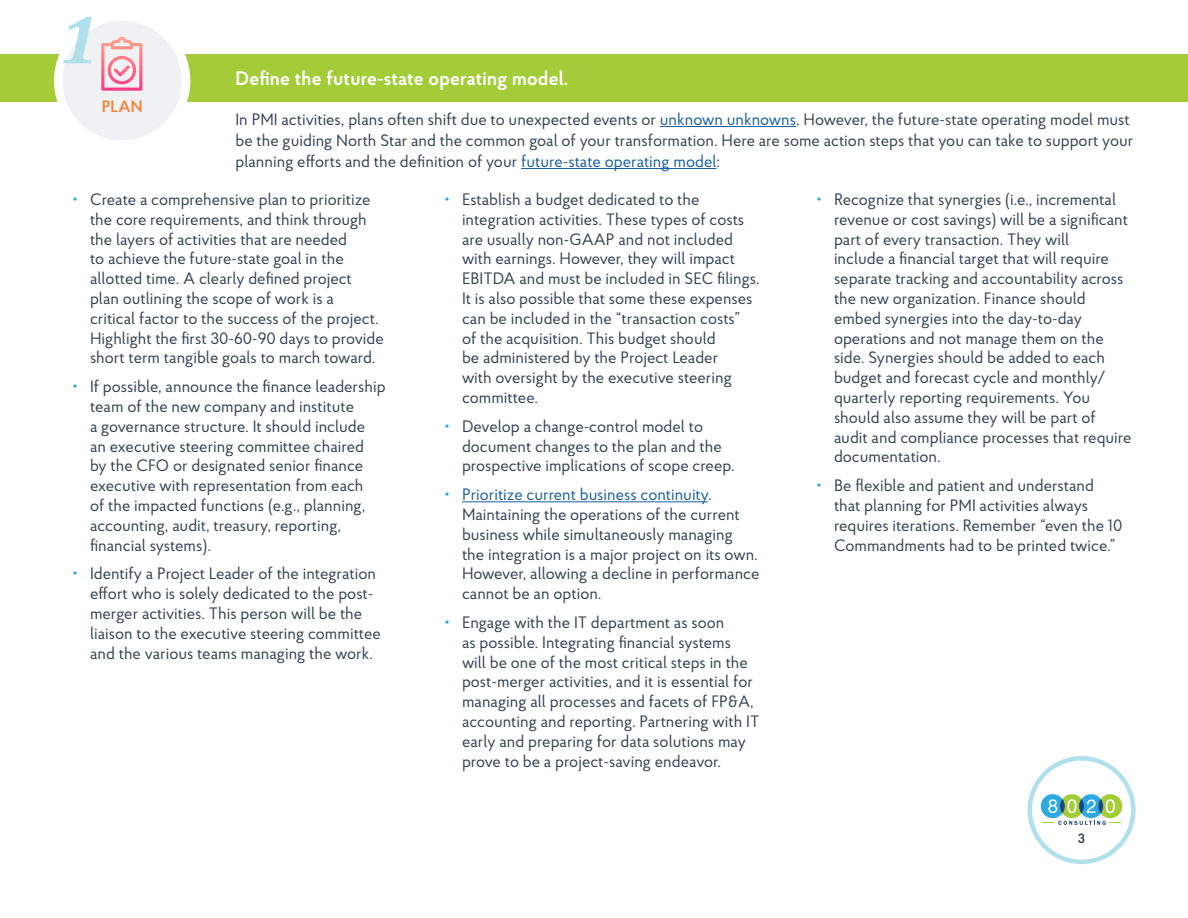
<style>
.page{position:relative;width:1188px;height:918px;background:#fff}
.page>*{position:absolute;margin:0;border:0;box-sizing:border-box;transform-origin:0 0}
.t1{font:italic 700 69px "Cambria";color:#b0e0eb}
.Paragraph_Style_1{font:600 19.5px "Proba Pro";letter-spacing:.01em;color:#fff}
.Paragraph_Style_1-2{font:16.5px/19.8px "Proba Pro";color:#304252}
.Service_Subtitle{font:600 16.5px "Proba Pro";color:#f1843e}
.t2{font:600 13.5px "Proba Pro";color:#304252}
.s1{color:#175d9e}
</style>
<div class="page">
<div style="left:0;top:54px;width:1188px;height:48px;background:#a4cc39"></div>
<hr style="left:462px;top:501px;width:246px;height:1px;background:#175d9e">
<hr style="left:660px;top:126px;width:136px;height:1px;background:#175d9e">
<hr style="left:521px;top:168px;width:195px;height:1px;background:#175d9e">
<div style="left:58px;top:17px;width:128px;height:128px;background:#f0f1f2;border-radius:50%"></div>
<div style="left:54px;top:12px;width:136px;height:137px;border:8px solid #fff;border-radius:50%"></div>
<svg style="left:101px;top:37px;width:41px;height:54px"></svg>
<div style="left:1028px;top:756px;width:108px;height:108px;border:4px solid #b0e0eb;border-radius:50%"></div>
<svg style="left:1043px;top:821px;width:78px;height:4px"></svg>
<div style="left:1041px;top:794px;width:24px;height:24px;background:#2da9e1;border-radius:50%"></div>
<div style="left:1060px;top:794px;width:24px;height:24px;background:#a4cc39;border-radius:50%"></div>
<div style="left:1098px;top:794px;width:24px;height:24px;background:#a4cc39;border-radius:50%"></div>
<div style="left:1079px;top:794px;width:24px;height:24px;background:#2da9e1;border-radius:50%"></div>
<div style="left:1060px;top:799px;width:5px;height:14px;background:#1e4583;border-radius:50%"></div>
<div style="left:1079px;top:799px;width:5px;height:14px;background:#1e4583;border-radius:50%"></div>
<div style="left:1098px;top:799px;width:5px;height:14px;background:#1e4583;border-radius:50%"></div>
<svg style="left:1106px;top:799px;width:9px;height:14px"></svg>
<svg style="left:1087px;top:799px;width:9px;height:14px"></svg>
<svg style="left:1067px;top:799px;width:9px;height:14px"></svg>
<svg style="left:1048px;top:799px;width:9px;height:14px"></svg>
<p class="t1" style="left:59px;top:-9px;width:41px">1</p>
<p class="Service_Subtitle" style="left:102px;top:96px;width:42px">PLAN</p>
<p class="Paragraph_Style_1" style="left:236px;top:66px;width:334px">Define the future-state operating model.</p>
<p class="Paragraph_Style_1-2" style="left:236px;top:108px;width:899px;line-height:21px">In PMI activities, plans often shift due to unexpected events or <span class="s1">unknown unknowns</span>. However, the future-state operating model must be the guiding North Star and the common goal of your transformation. Here are some action steps that you can take to support your planning efforts and the definition of your <span class="s1">future-state operating model</span>:</p>
<p class="Paragraph_Style_1-2" style="left:90px;top:189px;width:295px">Create a comprehensive plan to prioritize the core requirements, and think through the layers of activities that are needed<br>to achieve the future-state goal in the allotted time. A clearly defined project plan outlining the scope of work is a<br>critical factor to the success of the project.<br>Highlight the first 30-60-90 days to provide short term tangible goals to march toward.</p>
<p class="Paragraph_Style_1-2" style="left:90px;top:376px;width:297px">If possible, announce the finance leadership team of the new company and institute<br>a governance structure. It should include<br>an executive steering committee chaired<br>by the CFO or designated senior finance executive with representation from each<br>of the impacted functions (e.g., planning, accounting, audit, treasury, reporting, financial systems).</p>
<p class="Paragraph_Style_1-2" style="left:90px;top:564px;width:292px">Identify a Project Leader of the integration effort who is solely dedicated to the post&shy;merger activities. This person will be the liaison to the executive steering committee and the various teams managing the work.</p>
<p class="Paragraph_Style_1-2" style="left:462px;top:189px;width:299px">Establish a budget dedicated to the integration activities. These types of costs are usually non-GAAP and not included with earnings. However, they will impact EBITDA and must be included in SEC filings.<br>It is also possible that some these expenses can be included in the “transaction costs”<br>of the acquisition. This budget should<br>be administered by the Project Leader<br>with oversight by the executive steering committee.</p>
<p class="Paragraph_Style_1-2" style="left:462px;top:416px;width:274px">Develop a change-control model to document changes to the plan and the prospective implications of scope creep.</p>
<p class="Paragraph_Style_1-2" style="left:462px;top:484px;width:299px"><span class="s1">Prioritize current business continuity</span>.<br>Maintaining the operations of the current business while simultaneously managing<br>the integration is a major project on its own.<br>However, allowing a decline in performance cannot be an option.</p>
<p class="Paragraph_Style_1-2" style="left:462px;top:612px;width:299px">Engage with the IT department as soon<br>as possible. Integrating financial systems will be one of the most critical steps in the post-merger activities, and it is essential for managing all processes and facets of FP&amp;A, accounting and reporting. Partnering with IT early and preparing for data solutions may prove to be a project-saving endeavor.</p>
<p class="Paragraph_Style_1-2" style="left:834px;top:189px;width:299px">Recognize that synergies (i.e., incremental revenue or cost savings) will be a significant part of every transaction. They will<br>include a financial target that will require separate tracking and accountability across the new organization. Finance should embed synergies into the day-to-day operations and not manage them on the side. Synergies should be added to each budget and forecast cycle and monthly/ quarterly reporting requirements. You should also assume they will be part of audit and compliance processes that require documentation.</p>
<p class="Paragraph_Style_1-2" style="left:834px;top:475px;width:290px">Be flexible and patient and understand that planning for PMI activities always requires iterations. Remember “even the 10<br>Commandments had to be printed twice.”</p>
<p class="t2" style="left:1078px;top:829px;width:9px">3</p>
</div>
